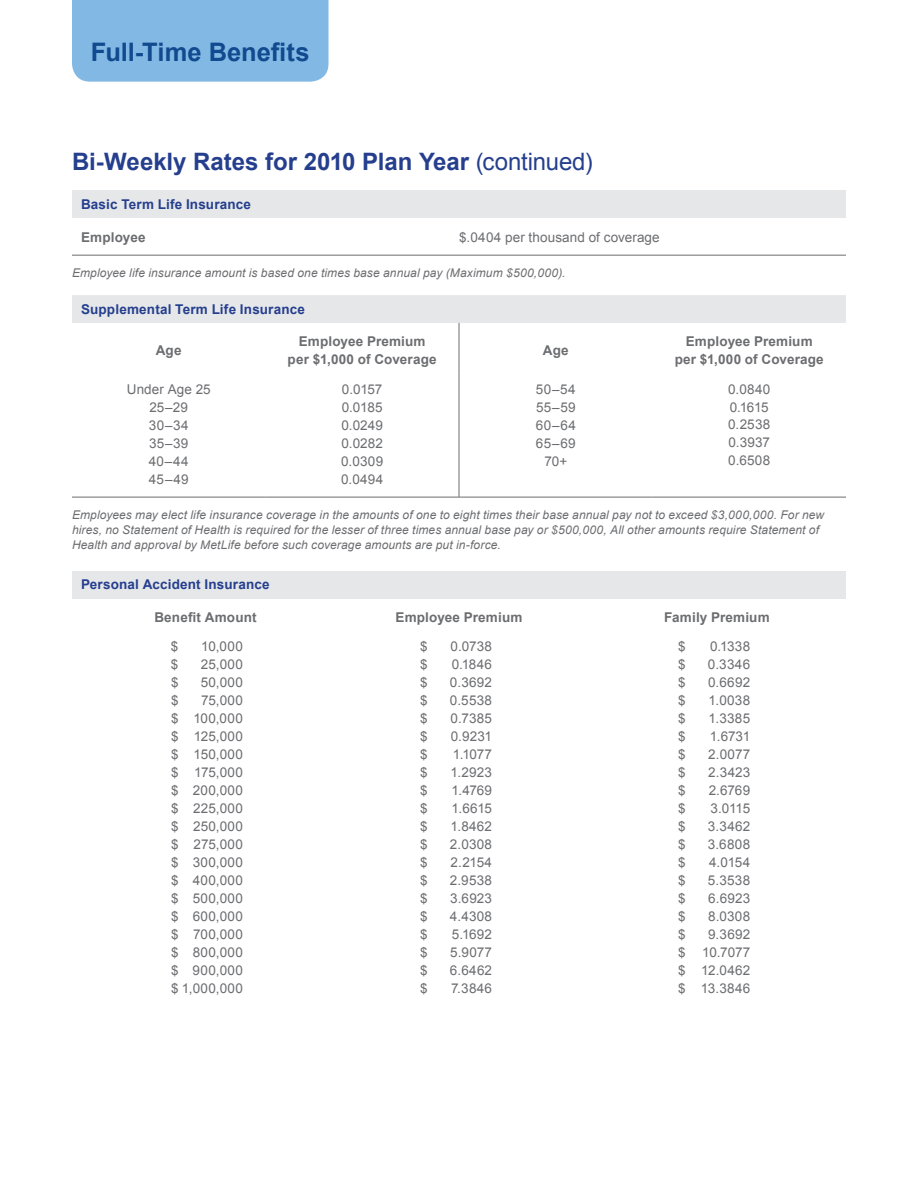
<style>
.page{position:relative;width:918px;height:1188px;background:#fff}
.page>*{position:absolute;margin:0;border:0;box-sizing:border-box;transform-origin:0 0}
.t1{font:700 25.5px "Arial";color:#124a8f}
.t2{font:700 24px "Arial";color:#253f8e}
.t3{font:13.5px/18px "Arial";letter-spacing:.015em;color:#6c6d70;text-align:justify}
.t4{font:700 13.5px/18px "Arial";letter-spacing:.01em;color:#6c6d70;text-align:center}
.t5{font:700 13.5px "Arial";letter-spacing:.015em;color:#253f8e}
.t6{font:italic 12px/15px "Arial";letter-spacing:.01em;color:#6c6d70}
.s1{font-weight:400}
</style>
<div class="page">
<div style="left:72px;top:0;width:256px;height:82px;background:#82b9e4"></div>
<div style="left:72px;top:190px;width:774px;height:28px;background:#e6e7e9"></div>
<hr style="left:72px;top:255px;width:387px;height:1px;background:#6c6d70">
<hr style="left:459px;top:255px;width:387px;height:1px;background:#6c6d70">
<div style="left:72px;top:295px;width:774px;height:28px;background:#e6e7e9"></div>
<hr style="left:459px;top:323px;width:1px;height:50px;background:#6c6d70">
<hr style="left:459px;top:373px;width:1px;height:124px;background:#6c6d70">
<hr style="left:72px;top:497px;width:194px;height:1px;background:#6c6d70">
<hr style="left:266px;top:497px;width:193px;height:1px;background:#6c6d70">
<hr style="left:459px;top:497px;width:193px;height:1px;background:#6c6d70">
<hr style="left:652px;top:497px;width:194px;height:1px;background:#6c6d70">
<div style="left:72px;top:571px;width:774px;height:27px;background:#e6e7e9"></div>
<h1 class="t1" style="left:91px;top:35px;width:220px">Full-Time Benefits</h1>
<h2 class="t2" style="left:72px;top:146px;width:522px">Bi-Weekly Rates for 2010 Plan Year <span class="s1">(continued)</span></h2>
<p class="t5" style="left:81px;top:196px;width:172px">Basic Term Life Insurance</p>
<p class="t4" style="left:81px;top:228px;width:66px">Employee</p>
<p class="t3" style="left:459px;top:228px;width:202px">$.0404 per thousand of coverage</p>
<p class="t6" style="left:72px;top:266px;width:495px">Employee life insurance amount is based one times base annual pay (Maximum $500,000).</p>
<p class="t5" style="left:81px;top:300px;width:226px">Supplemental Term Life Insurance</p>
<p class="t4" style="left:156px;top:342px;width:27px">Age</p>
<p class="t4" style="left:288px;top:333px;width:151px">Employee Premium per $1,000 of Coverage</p>
<p class="t4" style="left:543px;top:342px;width:27px">Age</p>
<p class="t4" style="left:675px;top:333px;width:151px">Employee Premium per $1,000 of Coverage</p>
<p class="t3" style="left:127px;top:380px;width:85px;text-align:center">Under Age 25<br>25–29<br>30–34<br>35–39<br>40–44<br>45–49</p>
<p class="t3" style="left:341px;top:380px;width:44px">0.0157<br>0.0185<br>0.0249<br>0.0282<br>0.0309<br>0.0494</p>
<p class="t3" style="left:536px;top:380px;width:42px;text-align:center">50–54<br>55–59<br>60–64<br>65–69<br>70+</p>
<p class="t3" style="left:728px;top:380px;width:44px">0.0840<br>0.1615<br>0.2538<br>0.3937<br>0.6508</p>
<p class="t6" style="left:72px;top:508px;width:754px">Employees may elect life insurance coverage in the amounts of one to eight times their base annual pay not to exceed $3,000,000. For new hires, no Statement of Health is required for the lesser of three times annual base pay or $500,000, All other amounts require Statement of<br>Health and approval by MetLife before such coverage amounts are put in-force.</p>
<p class="t5" style="left:81px;top:576px;width:190px">Personal Accident Insurance</p>
<p class="t4" style="left:154px;top:609px;width:104px">Benefit Amount</p>
<p class="t4" style="left:396px;top:609px;width:128px">Employee Premium</p>
<p class="t4" style="left:664px;top:609px;width:107px">Family Premium</p>
<p class="t3" style="left:171px;top:638px;width:9px">$</p>
<p class="t3" style="left:201px;top:638px;width:43px">10,000</p>
<p class="t3" style="left:171px;top:656px;width:9px">$</p>
<p class="t3" style="left:201px;top:656px;width:44px">25,000</p>
<p class="t3" style="left:171px;top:674px;width:9px">$</p>
<p class="t3" style="left:201px;top:674px;width:44px">50,000</p>
<p class="t3" style="left:171px;top:692px;width:9px">$</p>
<p class="t3" style="left:678px;top:637px;width:9px">$</p>
<p class="t3" style="left:710px;top:637px;width:42px">0.1338</p>
<p class="t3" style="left:678px;top:655px;width:9px">$</p>
<p class="t3" style="left:708px;top:655px;width:44px">0.3346</p>
<p class="t3" style="left:678px;top:673px;width:9px">$</p>
<p class="t3" style="left:708px;top:673px;width:44px">0.6692</p>
<p class="t3" style="left:678px;top:691px;width:9px">$</p>
<p class="t3" style="left:709px;top:691px;width:43px">1.0038</p>
<p class="t3" style="left:678px;top:709px;width:9px">$</p>
<p class="t3" style="left:709px;top:709px;width:43px">1.3385</p>
<p class="t3" style="left:678px;top:727px;width:9px">$</p>
<p class="t3" style="left:710px;top:727px;width:42px">1.6731</p>
<p class="t3" style="left:678px;top:745px;width:9px">$</p>
<p class="t3" style="left:708px;top:745px;width:43px">2.0077</p>
<p class="t3" style="left:678px;top:763px;width:9px">$</p>
<p class="t3" style="left:708px;top:763px;width:43px">2.3423</p>
<p class="t3" style="left:678px;top:781px;width:9px">$</p>
<p class="t3" style="left:709px;top:781px;width:43px">2.6769</p>
<p class="t3" style="left:678px;top:799px;width:9px">$</p>
<p class="t3" style="left:711px;top:799px;width:41px">3.0115</p>
<p class="t3" style="left:678px;top:817px;width:9px">$</p>
<p class="t3" style="left:708px;top:817px;width:44px">3.3462</p>
<p class="t3" style="left:678px;top:835px;width:9px">$</p>
<p class="t3" style="left:708px;top:835px;width:44px">3.6808</p>
<p class="t3" style="left:678px;top:853px;width:9px">$</p>
<p class="t3" style="left:709px;top:853px;width:43px">4.0154</p>
<p class="t3" style="left:678px;top:871px;width:9px">$</p>
<p class="t3" style="left:708px;top:871px;width:44px">5.3538</p>
<p class="t3" style="left:678px;top:889px;width:9px">$</p>
<p class="t3" style="left:708px;top:889px;width:43px">6.6923</p>
<p class="t3" style="left:678px;top:907px;width:9px">$</p>
<p class="t3" style="left:708px;top:907px;width:44px">8.0308</p>
<p class="t3" style="left:678px;top:925px;width:9px">$</p>
<p class="t3" style="left:420px;top:637px;width:9px">$</p>
<p class="t3" style="left:451px;top:637px;width:43px">0.0738</p>
<p class="t3" style="left:420px;top:655px;width:9px">$</p>
<p class="t3" style="left:452px;top:655px;width:42px">0.1846</p>
<p class="t3" style="left:420px;top:673px;width:9px">$</p>
<p class="t3" style="left:450px;top:673px;width:44px">0.3692</p>
<p class="t3" style="left:420px;top:691px;width:9px">$</p>
<p class="t3" style="left:450px;top:691px;width:44px">0.5538</p>
<p class="t3" style="left:420px;top:709px;width:9px">$</p>
<p class="t3" style="left:451px;top:709px;width:43px">0.7385</p>
<p class="t3" style="left:420px;top:727px;width:9px">$</p>
<p class="t3" style="left:451px;top:727px;width:43px">0.9231</p>
<p class="t3" style="left:420px;top:745px;width:9px">$</p>
<p class="t3" style="left:453px;top:745px;width:41px">1.1077</p>
<p class="t3" style="left:420px;top:763px;width:9px">$</p>
<p class="t3" style="left:451px;top:763px;width:43px">1.2923</p>
<p class="t3" style="left:420px;top:781px;width:9px">$</p>
<p class="t3" style="left:452px;top:781px;width:42px">1.4769</p>
<p class="t3" style="left:420px;top:799px;width:9px">$</p>
<p class="t3" style="left:452px;top:799px;width:42px">1.6615</p>
<p class="t3" style="left:420px;top:817px;width:9px">$</p>
<p class="t3" style="left:450px;top:817px;width:43px">1.8462</p>
<p class="t3" style="left:420px;top:835px;width:9px">$</p>
<p class="t3" style="left:450px;top:835px;width:44px">2.0308</p>
<p class="t3" style="left:420px;top:853px;width:9px">$</p>
<p class="t3" style="left:451px;top:853px;width:43px">2.2154</p>
<p class="t3" style="left:420px;top:871px;width:9px">$</p>
<p class="t3" style="left:450px;top:871px;width:44px">2.9538</p>
<p class="t3" style="left:420px;top:889px;width:9px">$</p>
<p class="t3" style="left:450px;top:889px;width:43px">3.6923</p>
<p class="t3" style="left:420px;top:907px;width:9px">$</p>
<p class="t3" style="left:450px;top:907px;width:44px">4.4308</p>
<p class="t3" style="left:420px;top:925px;width:9px">$</p>
<p class="t3" style="left:452px;top:925px;width:42px">5.1692</p>
<p class="t3" style="left:420px;top:943px;width:9px">$</p>
<p class="t3" style="left:450px;top:943px;width:43px">5.9077</p>
<p class="t3" style="left:420px;top:961px;width:9px">$</p>
<p class="t3" style="left:450px;top:961px;width:44px">6.6462</p>
<p class="t3" style="left:420px;top:979px;width:9px">$</p>
<p class="t3" style="left:451px;top:979px;width:43px">7.3846</p>
<p class="t3" style="left:171px;top:692px;width:74px;text-indent:30px">75,000 $ 100,000 $ 125,000 $ 150,000 $ 175,000 $ 200,000 $ 225,000 $ 250,000 $ 275,000 $ 300,000 $ 400,000 $ 500,000 $ 600,000 $ 700,000 $ 800,000 $ 900,000 $ 1,000,000</p>
<p class="t3" style="left:678px;top:925px;width:73px;text-indent:30px">9.3692 $ 10.7077 $ 12.0462 $ 13.3846</p>
</div>
